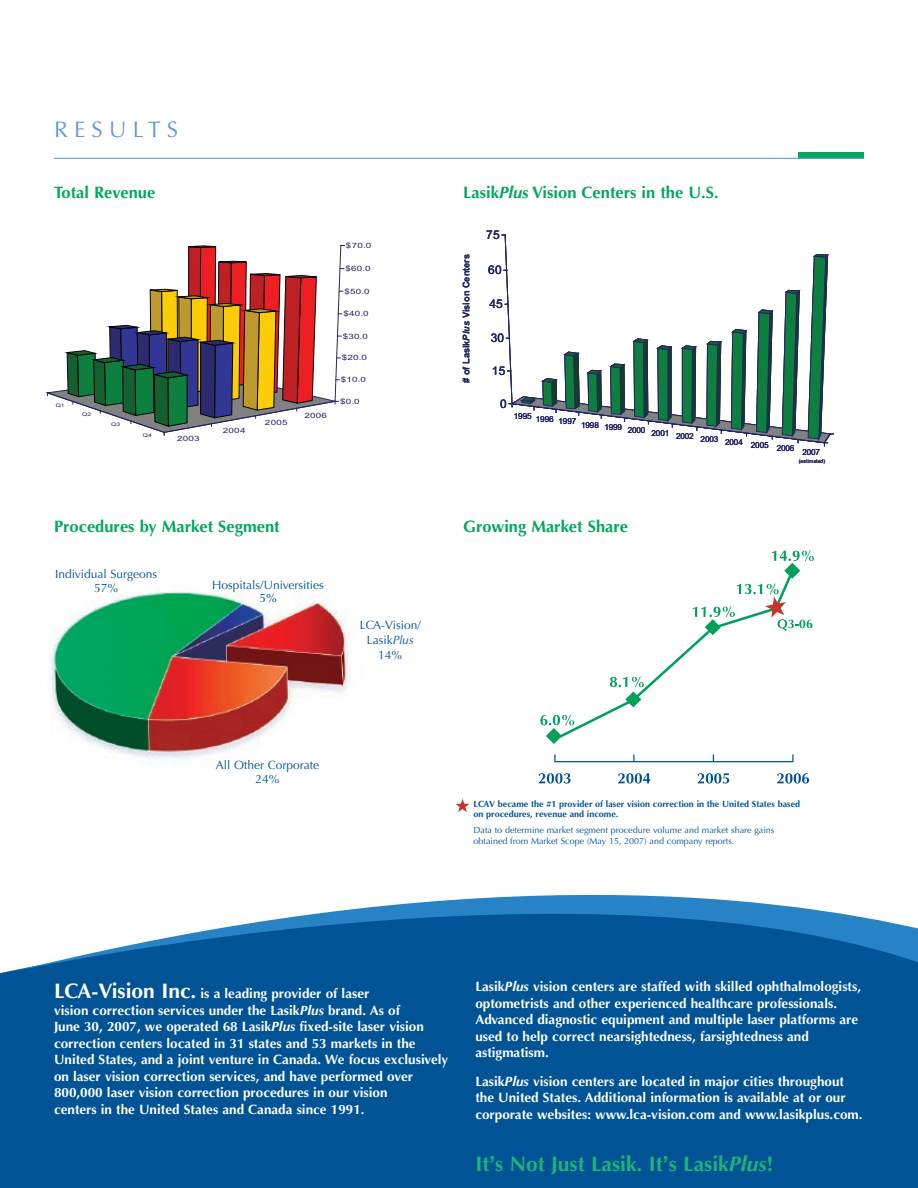
<style>
.page{position:relative;width:918px;height:1188px;background:#fff}
.page>*{position:absolute;margin:0;border:0;box-sizing:border-box;transform-origin:0 0}
.t1{font:22.5px "Optima";letter-spacing:.28em;color:#6599d1}
.t2{font:700 21px "Optima";color:#21b476}
.t3{font:700 16.5px "Optima";color:#00a85b}
.t4{font:700 13.5px/16.5px "Optima";color:#fff}
.t5{font:12px/13.5px "Optima";color:#005495;text-align:center}
.t6{font:12px "Arial";color:#242664}
.t7{font:700 9.3px "Arial";color:#242664}
.t8{font:9px/10.5px "Optima";color:#005495}
.t9{font:700 9px/10.5px "Optima";color:#005495}
.t10{font:8.25px "Arial";letter-spacing:-.015em;color:#242664}
.t11{font:7.35px "Arial";letter-spacing:.02em;color:#242664;scale:1.35 1}
.t12{font:5.25px "Arial";color:#242664}
.t13{font:4.95px "Arial";color:#242664;scale:1.35 1}
.s1{font-family:"Optima LT Std";font-style:italic}
.s2{font-style:italic}
.s3{font-size:21px}
.s4{font-family:"Optima Bold Italic TT";font-weight:400}
.s5{font-family:"Helvetica Neue"}
</style>
<div class="page">
<div style="left:0;top:970px;width:918px;height:218px;background:#005495"></div>
<svg style="left:12px;top:895px;width:906px;height:77px;fill:#005495"></svg>
<div style="left:554px;top:754px;width:240px;height:8px;border:1px solid #005495"></div>
<svg style="left:633px;top:754px;width:2px;height:8px"></svg>
<svg style="left:539px;top:773px;width:32px;height:11px"></svg>
<svg style="left:618px;top:773px;width:32px;height:11px"></svg>
<svg style="left:697px;top:773px;width:32px;height:11px"></svg>
<svg style="left:777px;top:773px;width:32px;height:11px"></svg>
<svg style="left:540px;top:550px;width:274px;height:194px"></svg>
<svg style="left:455px;top:799px;width:15px;height:13px"></svg>
<svg style="left:46px;top:245px;width:298px;height:190px"></svg>
<svg style="left:502px;top:234px;width:331px;height:212px"></svg>
<img style="left:51px;top:591px;width:298px;height:173px">
<div style="left:798px;top:152px;width:66px;height:6px;background:#00a85b"></div>
<hr style="left:54px;top:158px;width:810px;height:1px;background:#6599d1">
<h1 class="t1" style="left:54px;top:116px;width:126px">RESULTS</h1>
<p class="t3" style="left:54px;top:183px;width:103px">Total Revenue</p>
<p class="t13" style="left:56px;top:403px;width:8px">Q1</p>
<p class="t13" style="left:82px;top:412px;width:8px">Q2</p>
<p class="t13" style="left:111px;top:421px;width:8px">Q3</p>
<p class="t13" style="left:143px;top:432px;width:5px">Q</p>
<p class="t11" style="left:177px;top:435px;width:18px">2003</p>
<p class="t11" style="left:223px;top:426px;width:18px">2004</p>
<p class="t11" style="left:265px;top:419px;width:18px">2005</p>
<p class="t11" style="left:304px;top:412px;width:18px">2006</p>
<p class="t11" style="left:346px;top:241px;width:20px">$70.0</p>
<p class="t11" style="left:345px;top:264px;width:20px">$60.0</p>
<p class="t11" style="left:344px;top:287px;width:20px">$50.0</p>
<p class="t11" style="left:343px;top:310px;width:20px">$40.0</p>
<p class="t11" style="left:343px;top:332px;width:20px">$30.0</p>
<p class="t11" style="left:342px;top:354px;width:20px">$20.0</p>
<p class="t11" style="left:341px;top:376px;width:20px">$10.0</p>
<p class="t11" style="left:340px;top:397px;width:16px">$0.0</p>
<p class="t3" style="left:54px;top:517px;width:227px">Procedures by Market Segment</p>
<p class="t5" style="left:55px;top:567px;width:104px">Individual Surgeons<br>57%</p>
<p class="t5" style="left:212px;top:578px;width:113px">Hospitals/Universities<br>5%</p>
<p class="t5" style="left:360px;top:617px;width:63px;line-height:15px">LCA-Vision/<br>Lasik<span class="s1">Plus<br></span>14%</p>
<p class="t5" style="left:216px;top:759px;width:105px">All Other Corporate<br>24%</p>
<p class="t3" style="left:463px;top:183px;width:257px">Lasik<span class="s1">Plus</span> Vision Centers in the U.S.</p>
<p class="t7" style="left:461px;top:383px;width:131px;rotate:-90deg"># of Lasik<span class="s2">Plus</span> Vision Centers</p>
<p class="t6" style="left:486px;top:228px;width:15px">75</p>
<p class="t6" style="left:488px;top:263px;width:15px">60</p>
<p class="t6" style="left:489px;top:297px;width:15px">45</p>
<p class="t6" style="left:491px;top:331px;width:15px">30</p>
<p class="t6" style="left:499px;top:364px;width:8px">5</p>
<p class="t6" style="left:500px;top:397px;width:8px">0</p>
<p class="t10" style="left:514px;top:429px;width:308px">1995 1996 1997 1998 1999 2000 2001 2002 2003 2004 2005 2006 2007</p>
<p class="t12" style="left:799px;top:458px;width:28px">(estimated)</p>
<p class="t3" style="left:463px;top:517px;width:166px">Growing Market Share</p>
<p class="t9" style="left:474px;top:799px;width:328px">LCAV became the #1 provider of laser vision correction in the United States based on procedures, revenue and income.</p>
<p class="t8" style="left:474px;top:825px;width:302px">Data to determine market segment procedure volume and market share gains obtained from Market Scope (May 15, 2007) and company reports.</p>
<p class="t4" style="left:54px;top:985px;width:396px"><span class="s3">LCA-Vision Inc.</span> is a leading provider of laser<br>vision correction services under the Lasik<span class="s4">Plus</span> brand. As of<br>June 30, 2007, we operated 68 Lasik<span class="s4">Plus</span> fixed-site laser vision correction centers located in 31 states and 53 markets in the United States, and a joint venture in Canada. We focus exclusively on laser vision correction services, and have performed over 800,000 laser vision correction procedures in our vision<br>centers in the United States and Canada since 1991.</p>
<p class="t4" style="left:475px;top:979px;width:387px">Lasik<span class="s4">Plus</span> vision centers are staffed with skilled ophthalmologists, optometrists and other experienced healthcare professionals.<br>Advanced diagnostic equipment and multiple laser platforms are used to help correct nearsightedness, farsightedness and astigmatism.</p>
<p class="t4" style="left:475px;top:1073px;width:389px">Lasik<span class="s4">Plus</span> vision centers are located in major cities throughout the United States. Additional information is available at or our corporate websites: www.lca-vision.com and www.lasikplus.com.</p>
<h2 class="t2" style="left:475px;top:1152px;width:300px">It<span class="s5">’</span>s Not Just Lasik. It<span class="s5">’</span>s Lasik<span class="s1">Plus</span>!</h2>
</div>
